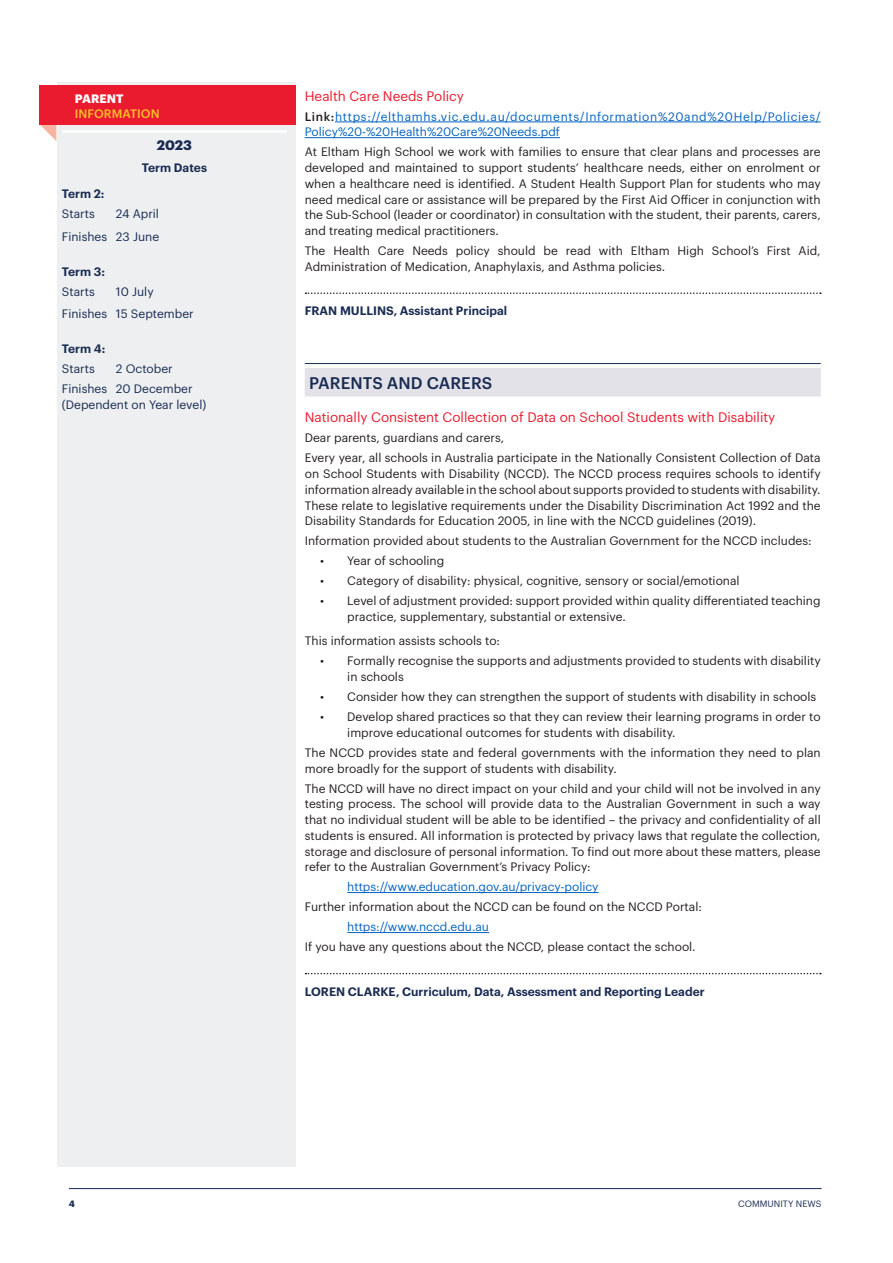
<style>
.page{position:relative;width:893px;height:1263px;background:#fff}
.page>*{position:absolute;margin:0;border:0;box-sizing:border-box;transform-origin:0 0}
.Headings{font:500 16.5px "Graphik";letter-spacing:.005em;color:#192b52}
.Sub_Headings{font:13.5px "Graphik";color:#ea1b2f}
.Sidebar__Date_head{font:700 13.5px "Graphik";color:#192b52}
.sub{font:12px/15.8px "Graphik";color:#231f20}
.sub-2{font:12px/15.8px "Graphik";letter-spacing:.055em;color:#0563c1}
.Author_s_Name{font:600 12px "Graphik";color:#192b52}
.Body_Text{font:12px/15.8px "Graphik";color:#192b52}
.sub-3{font:12px "Graphik";color:#0563c1}
.Bullet_Points{font:12px "Graphik";color:#192b52}
.Body_Text-2{font:600 12px "Graphik";color:#192b52}
.Sidebar__Sub_Headi{font:500 12px "Graphik";letter-spacing:.005em;color:#f9bf29}
.Sidebar__Body_Text{font:600 12px "Graphik";color:#192b52}
.Sidebar__Heading{font:700 12px "Graphik";letter-spacing:.005em;color:#fff}
.t1{font:9px "Graphik";letter-spacing:.005em;color:#192b52}
.t2{font:700 9px "Graphik";color:#192b52}
.s1{font-weight:500;color:#231f20}
</style>
<div class="page">
<hr style="left:69px;top:1188px;width:752px;height:1px;background:#192b52">
<hr style="left:335px;top:122px;width:486px;height:1px;background:#0563c1">
<hr style="left:305px;top:137px;width:255px;height:1px;background:#0563c1">
<svg style="left:305px;top:292px;width:516px;height:2px"></svg>
<hr style="left:305px;top:363px;width:516px;height:1px;background:#192b52">
<div style="left:305px;top:368px;width:516px;height:28px;background:#e2e2e8"></div>
<hr style="left:347px;top:892px;width:252px;height:1px;background:#0563c1">
<hr style="left:347px;top:932px;width:142px;height:1px;background:#0563c1">
<svg style="left:305px;top:973px;width:516px;height:1px"></svg>
<div style="left:57px;top:82px;width:239px;height:1084px;background:#edeff0"></div>
<svg style="left:40px;top:124px;width:17px;height:17px"></svg>
<div style="left:40px;top:85px;width:256px;height:39px;background:#ea1b2f"></div>
<hr style="left:62px;top:130px;width:225px;height:3px;background:#fff">
<p class="Sidebar__Heading" style="left:75px;top:89px;width:50px">PARENT</p>
<p class="Sidebar__Sub_Headi" style="left:75px;top:104px;width:86px">INFORMATION</p>
<p class="Sidebar__Date_head" style="left:157px;top:134px;width:37px">2023</p>
<p class="Sidebar__Body_Text" style="left:142px;top:158px;width:67px">Term Dates</p>
<p class="Body_Text-2" style="left:62px;top:185px;width:44px">Term 2:</p>
<p class="Bullet_Points" style="left:62px;top:205px;width:34px">Starts</p>
<p class="Bullet_Points" style="left:116px;top:205px;width:45px">24 April</p>
<p class="Body_Text" style="left:62px;top:227px;width:99px">Finishes 23 June</p>
<p class="Body_Text-2" style="left:62px;top:262px;width:45px">Term 3:</p>
<p class="Bullet_Points" style="left:62px;top:282px;width:34px">Starts</p>
<p class="Bullet_Points" style="left:116px;top:282px;width:39px">10 July</p>
<p class="Body_Text" style="left:62px;top:305px;width:133px">Finishes 15 September</p>
<p class="Body_Text-2" style="left:62px;top:339px;width:45px">Term 4:</p>
<p class="Bullet_Points" style="left:62px;top:360px;width:34px">Starts</p>
<p class="Bullet_Points" style="left:116px;top:360px;width:58px">2 October</p>
<p class="Body_Text" style="left:62px;top:380px;width:146px">Finishes 20 December (Dependent on Year level)</p>
<p class="Sub_Headings" style="left:305px;top:86px;width:161px">Health Care Needs Policy</p>
<p class="sub-2" style="left:305px;top:107px;width:517px"><span class="s1">Link:</span>https://elthamhs.vic.edu.au/documents/Information%20and%20Help/Policies/<br>Policy%20-%20Health%20Care%20Needs.pdf</p>
<p class="sub" style="left:305px;top:143px;width:517px;text-align:justify">At Eltham High School we work with families to ensure that clear plans and processes are developed and maintained to support students’ healthcare needs, either on enrolment or when a healthcare need is identified. A Student Health Support Plan for students who may need medical care or assistance will be prepared by the First Aid Officer in conjunction with the Sub-School (leader or coordinator) in consultation with the student, their parents, carers, and treating medical practitioners.</p>
<p class="sub" style="left:305px;top:242px;width:517px">The Health Care Needs policy should be read with Eltham High School’s First Aid,<br>Administration of Medication, Anaphylaxis, and Asthma policies.</p>
<p class="Author_s_Name" style="left:305px;top:302px;width:204px">FRAN MULLINS, Assistant Principal</p>
<p class="Headings" style="left:309px;top:371px;width:185px">PARENTS AND CARERS</p>
<p class="Sub_Headings" style="left:305px;top:407px;width:472px">Nationally Consistent Collection of Data on School Students with Disability</p>
<p class="sub" style="left:305px;top:429px;width:201px">Dear parents, guardians and carers,</p>
<p class="sub" style="left:305px;top:449px;width:517px;text-align:justify">Every year, all schools in Australia participate in the Nationally Consistent Collection of Data on School Students with Disability (NCCD). The NCCD process requires schools to identify information already available in the school about supports provided to students with disability.<br>These relate to legislative requirements under the Disability Discrimination Act 1992 and the Disability Standards for Education 2005, in line with the NCCD guidelines (2019).</p>
<p class="sub" style="left:305px;top:532px;width:508px">Information provided about students to the Australian Government for the NCCD includes:</p>
<p class="sub" style="left:320px;top:552px;width:126px">• Year of schooling</p>
<p class="sub" style="left:320px;top:572px;width:421px">• Category of disability: physical, cognitive, sensory or social/emotional</p>
<p class="sub" style="left:347px;top:592px;width:475px;text-indent:-27px">• Level of adjustment provided: support provided within quality differentiated teaching practice, supplementary, substantial or extensive.</p>
<p class="sub" style="left:305px;top:632px;width:197px">This information assists schools to:</p>
<p class="sub" style="left:347px;top:652px;width:475px;text-indent:-27px">• Formally recognise the supports and adjustments provided to students with disability in schools</p>
<p class="sub" style="left:320px;top:688px;width:498px">• Consider how they can strengthen the support of students with disability in schools</p>
<p class="sub" style="left:347px;top:708px;width:475px;text-indent:-27px">• Develop shared practices so that they can review their learning programs in order to improve educational outcomes for students with disability.</p>
<p class="sub" style="left:305px;top:743px;width:517px">The NCCD provides state and federal governments with the information they need to plan more broadly for the support of students with disability.</p>
<p class="sub" style="left:305px;top:779px;width:517px;text-align:justify">The NCCD will have no direct impact on your child and your child will not be involved in any testing process. The school will provide data to the Australian Government in such a way that no individual student will be able to be identified – the privacy and confidentiality of all students is ensured. All information is protected by privacy laws that regulate the collection, storage and disclosure of personal information. To find out more about these matters, please refer to the Australian Government’s Privacy Policy:</p>
<p class="sub-3" style="left:347px;top:878px;width:253px">https://www.education.gov.au/privacy-policy</p>
<p class="sub" style="left:305px;top:898px;width:399px">Further information about the NCCD can be found on the NCCD Portal:</p>
<p class="sub-3" style="left:347px;top:918px;width:143px">https://www.nccd.edu.au</p>
<p class="sub" style="left:305px;top:938px;width:392px">If you have any questions about the NCCD, please contact the school.</p>
<p class="Author_s_Name" style="left:305px;top:982px;width:401px">LOREN CLARKE, Curriculum, Data, Assessment and Reporting Leader</p>
<p class="t2" style="left:69px;top:1196px;width:8px">4</p>
<p class="t1" style="left:738px;top:1196px;width:85px">COMMUNITY NEWS</p>
</div>
